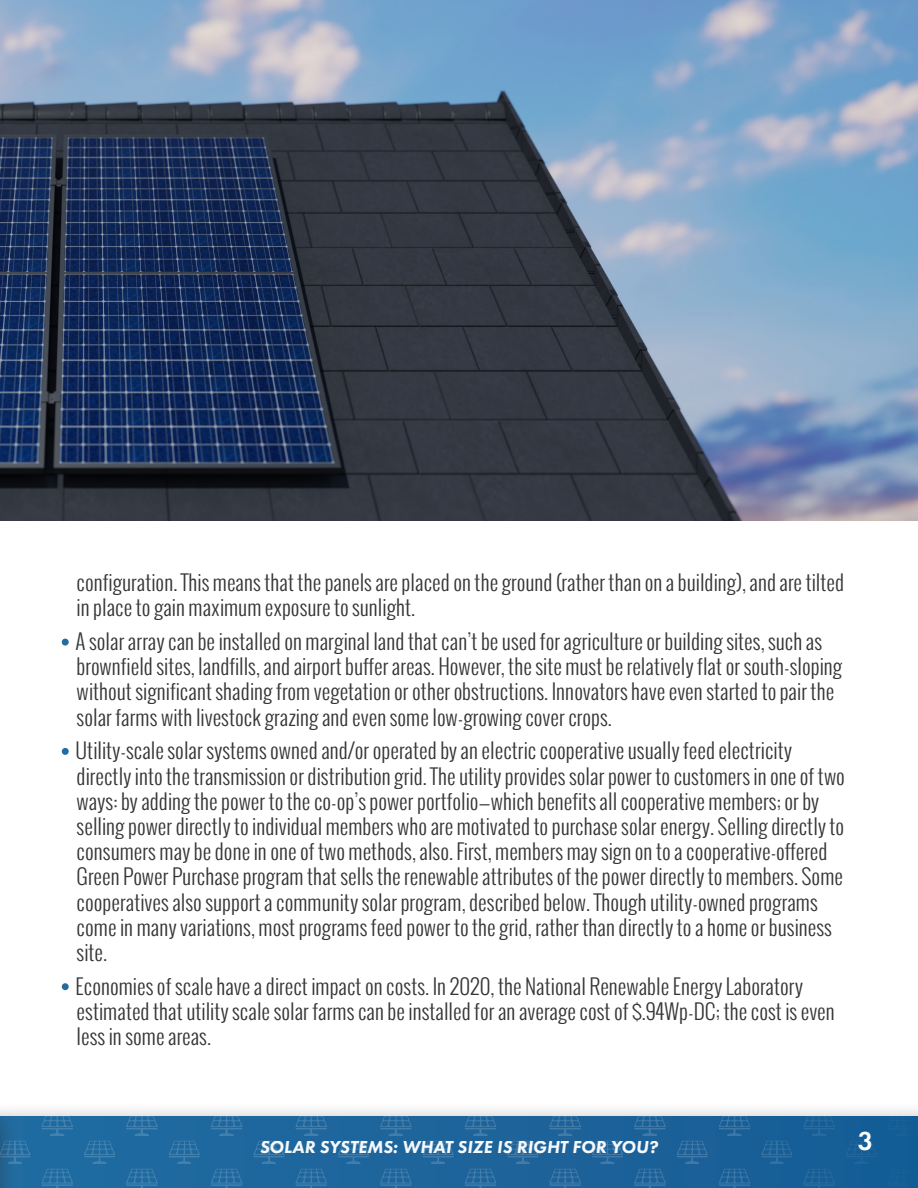
<style>
.page{position:relative;width:918px;height:1188px;background:#fff}
.page>*{position:absolute;margin:0;border:0;box-sizing:border-box;transform-origin:0 0}
.t1{font:600 27px "Futura PT";color:#fff}
.Bullet-points_4mm{font:300 21px/25.2px "Oswald";color:#363536}
.t2{font:italic 800 18px "Futura PT";color:#fff}
</style>
<div class="page">
<div style="left:62px;top:639px;width:7px;height:7px;background:#226ca1;border-radius:50%"></div>
<div style="left:62px;top:748px;width:7px;height:7px;background:#226ca1;border-radius:50%"></div>
<div style="left:62px;top:983px;width:7px;height:7px;background:#226ca1;border-radius:50%"></div>
<img style="left:0;top:0;width:918px;height:521px">
<div style="left:0;top:1102px;width:918px;height:86px;background:#231f20;opacity:.39"></div>
<div style="left:0;top:1116px;width:918px;height:72px;background:#1d649b"></div>
<svg style="left:907px;top:1169px;width:11px;height:19px"></svg>
<svg style="left:804px;top:1169px;width:24px;height:19px"></svg>
<svg style="left:719px;top:1169px;width:31px;height:19px"></svg>
<svg style="left:634px;top:1169px;width:32px;height:19px"></svg>
<svg style="left:549px;top:1169px;width:32px;height:19px"></svg>
<svg style="left:465px;top:1169px;width:31px;height:19px"></svg>
<svg style="left:380px;top:1169px;width:32px;height:19px"></svg>
<svg style="left:295px;top:1169px;width:32px;height:19px"></svg>
<svg style="left:211px;top:1169px;width:31px;height:19px"></svg>
<svg style="left:126px;top:1169px;width:32px;height:19px"></svg>
<svg style="left:41px;top:1169px;width:32px;height:19px"></svg>
<svg style="left:907px;top:1116px;width:11px;height:20px"></svg>
<svg style="left:804px;top:1116px;width:27px;height:20px"></svg>
<svg style="left:761px;top:1141px;width:31px;height:23px"></svg>
<svg style="left:719px;top:1116px;width:31px;height:20px"></svg>
<svg style="left:677px;top:1141px;width:31px;height:23px"></svg>
<svg style="left:634px;top:1116px;width:32px;height:20px"></svg>
<svg style="left:592px;top:1141px;width:31px;height:23px"></svg>
<svg style="left:549px;top:1116px;width:32px;height:20px"></svg>
<svg style="left:507px;top:1141px;width:32px;height:23px"></svg>
<svg style="left:465px;top:1116px;width:32px;height:20px"></svg>
<svg style="left:423px;top:1141px;width:31px;height:23px"></svg>
<svg style="left:380px;top:1116px;width:32px;height:20px"></svg>
<svg style="left:338px;top:1141px;width:31px;height:23px"></svg>
<svg style="left:295px;top:1116px;width:32px;height:20px"></svg>
<svg style="left:253px;top:1141px;width:32px;height:23px"></svg>
<svg style="left:211px;top:1116px;width:32px;height:20px"></svg>
<svg style="left:169px;top:1141px;width:31px;height:23px"></svg>
<svg style="left:126px;top:1116px;width:32px;height:20px"></svg>
<svg style="left:84px;top:1141px;width:31px;height:23px"></svg>
<svg style="left:41px;top:1116px;width:32px;height:20px"></svg>
<div style="left:0;top:1102px;width:19px;height:86px;background:#231f20;opacity:.39"></div>
<svg style="left:0;top:1116px;width:1px;height:72px"></svg>
<svg style="left:0;top:1141px;width:31px;height:23px"></svg>
<p class="Bullet-points_4mm" style="left:77px;top:570px;width:769px">configuration. This means that the panels are placed on the ground (rather than on a building), and are tilted in place to gain maximum exposure to sunlight.</p>
<p class="Bullet-points_4mm" style="left:76px;top:629px;width:768px">A solar array can be installed on marginal land that can’t be used for agriculture or building sites, such as brownfield sites, landfills, and airport buffer areas. However, the site must be relatively flat or south-sloping without significant shading from vegetation or other obstructions. Innovators have even started to pair the solar farms with livestock grazing and even some low-growing cover crops.</p>
<p class="Bullet-points_4mm" style="left:76px;top:738px;width:771px">Utility-scale solar systems owned and/or operated by an electric cooperative usually feed electricity directly into the transmission or distribution grid. The utility provides solar power to customers in one of two ways: by adding the power to the co-op’s power portfolio—which benefits all cooperative members; or by selling power directly to individual members who are motivated to purchase solar energy. Selling directly to consumers may be done in one of two methods, also. First, members may sign on to a cooperative-offered Green Power Purchase program that sells the renewable attributes of the power directly to members. Some cooperatives also support a community solar program, described below. Though utility-owned programs come in many variations, most programs feed power to the grid, rather than directly to a home or business site.</p>
<p class="Bullet-points_4mm" style="left:76px;top:973px;width:761px">Economies of scale have a direct impact on costs. In 2020, the National Renewable Energy Laboratory estimated that utility scale solar farms can be installed for an average cost of $.94Wp-DC; the cost is even less in some areas.</p>
<p class="t2" style="left:259px;top:1136px;width:400px">SOLAR SYSTEMS: WHAT SIZE IS RIGHT FOR YOU?</p>
<p class="t1" style="left:858px;top:1124px;width:17px">3</p>
</div>
